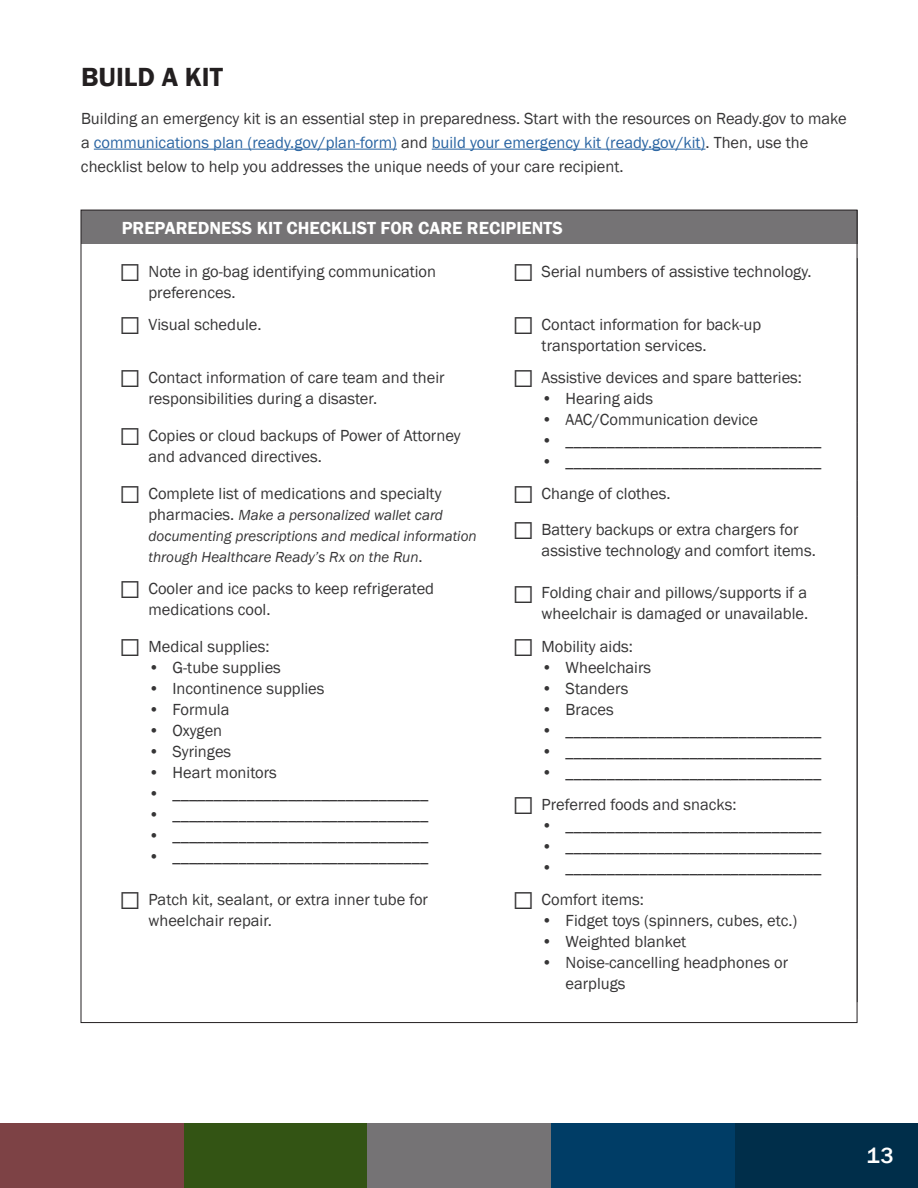
<style>
.page{position:relative;width:918px;height:1188px;background:#fff}
.page>*{position:absolute;margin:0;border:0;box-sizing:border-box;transform-origin:0 0}
.Header01{font:600 27px "Franklin Gothic";color:#231f20}
.Body_Copy{font:22.5px "Franklin Gothic";color:#363536}
.t1{font:500 22.5px "Franklin Gothic";color:#fff}
.Header01-2{font:600 18px "Franklin Gothic";color:#fff}
.Body_Copy-2{font:16.5px/21px "Franklin Gothic";color:#363536}
.Body_Copy-3{font:16.5px "Franklin Gothic";color:#2964a2}
.Body_Copy-4{font:italic 15px/21px "Franklin Gothic";color:#363536}
.s1{color:#363536}
.s2{font-style:normal;font-size:16.5px}
</style>
<div class="page">
<div style="left:734px;top:1123px;width:184px;height:65px;background:#002e4a"></div>
<div style="left:551px;top:1123px;width:183px;height:65px;background:#003d66"></div>
<div style="left:367px;top:1123px;width:184px;height:65px;background:#757375"></div>
<div style="left:184px;top:1123px;width:183px;height:65px;background:#335414"></div>
<div style="left:0;top:1123px;width:184px;height:65px;background:#7d4245"></div>
<div style="left:81px;top:210px;width:776px;height:35px;background:#757375"></div>
<hr style="left:857px;top:258px;width:1px;height:53px;background:#606060">
<hr style="left:857px;top:311px;width:1px;height:53px;background:#606060">
<hr style="left:857px;top:364px;width:1px;height:58px;background:#606060">
<hr style="left:857px;top:422px;width:1px;height:58px;background:#606060">
<hr style="left:857px;top:480px;width:1px;height:37px;background:#606060">
<hr style="left:857px;top:517px;width:1px;height:58px;background:#606060">
<hr style="left:857px;top:580px;width:1px;height:53px;background:#606060">
<hr style="left:857px;top:633px;width:1px;height:158px;background:#606060">
<hr style="left:857px;top:791px;width:1px;height:95px;background:#606060">
<hr style="left:857px;top:886px;width:1px;height:53px;background:#606060">
<hr style="left:857px;top:939px;width:1px;height:63px;background:#606060">
<hr style="left:94px;top:149px;width:303px;height:1px;background:#2964a2">
<hr style="left:432px;top:149px;width:274px;height:1px;background:#2964a2">
<p class="Header01" style="left:81px;top:61px;width:143px">BUILD A KIT</p>
<p class="Body_Copy-2" style="left:81px;top:108px;width:767px">Building an emergency kit is an essential step in preparedness. Start with the resources on Ready.gov to make</p>
<p class="Body_Copy-3" style="left:81px;top:132px;width:729px"><span class="s1">a</span> communications plan (ready.gov/plan-form) <span class="s1">and</span> build your emergency kit (ready.gov/kit)<span class="s1">. Then, use the</span></p>
<p class="Body_Copy-2" style="left:81px;top:156px;width:544px">checklist below to help you addresses the unique needs of your care recipient.</p>
<p class="Header01-2" style="left:122px;top:217px;width:443px">PREPAREDNESS KIT CHECKLIST FOR CARE RECIPIENTS</p>
<p class="Body_Copy" style="left:119px;top:259px;width:24px">☐</p>
<p class="Body_Copy-2" style="left:148px;top:261px;width:289px">Note in go-bag identifying communication preferences.</p>
<p class="Body_Copy" style="left:512px;top:259px;width:24px">☐</p>
<p class="Body_Copy-2" style="left:542px;top:261px;width:272px">Serial numbers of assistive technology.</p>
<p class="Body_Copy" style="left:119px;top:312px;width:24px">☐</p>
<p class="Body_Copy-2" style="left:148px;top:314px;width:115px">Visual schedule.</p>
<p class="Body_Copy" style="left:512px;top:312px;width:24px">☐</p>
<p class="Body_Copy-2" style="left:542px;top:314px;width:221px">Contact information for back-up transportation services.</p>
<p class="Body_Copy" style="left:119px;top:366px;width:24px">☐</p>
<p class="Body_Copy-2" style="left:148px;top:367px;width:298px">Contact information of care team and their responsibilities during a disaster.</p>
<p class="Body_Copy" style="left:512px;top:366px;width:24px">☐</p>
<p class="Body_Copy-2" style="left:542px;top:367px;width:262px">Assistive devices and spare batteries:</p>
<p class="Body_Copy-2" style="left:542px;top:388px;width:113px">• Hearing aids</p>
<p class="Body_Copy-2" style="left:542px;top:409px;width:218px">• AAC/Communication device</p>
<p class="Body_Copy-2" style="left:542px;top:430px;width:281px">• _______________________________</p>
<p class="Body_Copy-2" style="left:542px;top:451px;width:281px">• _______________________________</p>
<p class="Body_Copy" style="left:119px;top:424px;width:24px">☐</p>
<p class="Body_Copy-2" style="left:148px;top:425px;width:314px">Copies or cloud backups of Power of Attorney and advanced directives.</p>
<p class="Body_Copy" style="left:119px;top:482px;width:24px">☐</p>
<p class="Body_Copy-2" style="left:148px;top:483px;width:295px">Complete list of medications and specialty</p>
<p class="Body_Copy-4" style="left:148px;top:505px;width:330px"><span class="s2">pharmacies.</span> Make a personalized wallet card documenting prescriptions and medical information through Healthcare Ready’s Rx on the Run<span class="s2">.</span></p>
<p class="Body_Copy" style="left:512px;top:482px;width:24px">☐</p>
<p class="Body_Copy-2" style="left:542px;top:483px;width:130px">Change of clothes.</p>
<p class="Body_Copy" style="left:512px;top:518px;width:24px">☐</p>
<p class="Body_Copy-2" style="left:542px;top:520px;width:276px">Battery backups or extra chargers for assistive technology and comfort items.</p>
<p class="Body_Copy" style="left:119px;top:577px;width:24px">☐</p>
<p class="Body_Copy-2" style="left:148px;top:578px;width:287px">Cooler and ice packs to keep refrigerated medications cool.</p>
<p class="Body_Copy" style="left:512px;top:581px;width:24px">☐</p>
<p class="Body_Copy-2" style="left:542px;top:583px;width:268px">Folding chair and pillows/supports if a wheelchair is damaged or unavailable.</p>
<p class="Body_Copy" style="left:119px;top:634px;width:24px">☐</p>
<p class="Body_Copy-2" style="left:148px;top:636px;width:123px">Medical supplies:</p>
<p class="Body_Copy-2" style="left:148px;top:657px;width:134px">• G-tube supplies</p>
<p class="Body_Copy-2" style="left:148px;top:678px;width:178px">• Incontinence supplies</p>
<p class="Body_Copy-2" style="left:148px;top:699px;width:82px">• Formula</p>
<p class="Body_Copy-2" style="left:148px;top:720px;width:75px">• Oxygen</p>
<p class="Body_Copy-2" style="left:148px;top:741px;width:84px">• Syringes</p>
<p class="Body_Copy-2" style="left:148px;top:762px;width:130px">• Heart monitors</p>
<p class="Body_Copy-2" style="left:148px;top:783px;width:281px">• _______________________________</p>
<p class="Body_Copy-2" style="left:148px;top:804px;width:281px">• _______________________________</p>
<p class="Body_Copy-2" style="left:148px;top:825px;width:281px">• _______________________________</p>
<p class="Body_Copy-2" style="left:148px;top:846px;width:281px">• _______________________________</p>
<p class="Body_Copy" style="left:512px;top:634px;width:24px">☐</p>
<p class="Body_Copy-2" style="left:542px;top:636px;width:93px">Mobility aids:</p>
<p class="Body_Copy-2" style="left:542px;top:657px;width:111px">• Wheelchairs</p>
<p class="Body_Copy-2" style="left:542px;top:678px;width:88px">• Standers</p>
<p class="Body_Copy-2" style="left:542px;top:699px;width:74px">• Braces</p>
<p class="Body_Copy-2" style="left:542px;top:720px;width:281px">• _______________________________</p>
<p class="Body_Copy-2" style="left:542px;top:741px;width:281px">• _______________________________</p>
<p class="Body_Copy-2" style="left:542px;top:762px;width:281px">• _______________________________</p>
<p class="Body_Copy" style="left:512px;top:792px;width:24px">☐</p>
<p class="Body_Copy-2" style="left:542px;top:794px;width:197px">Preferred foods and snacks:</p>
<p class="Body_Copy-2" style="left:542px;top:815px;width:281px">• _______________________________</p>
<p class="Body_Copy-2" style="left:542px;top:836px;width:281px">• _______________________________</p>
<p class="Body_Copy-2" style="left:542px;top:857px;width:281px">• _______________________________</p>
<p class="Body_Copy" style="left:119px;top:887px;width:24px">☐</p>
<p class="Body_Copy-2" style="left:148px;top:889px;width:281px">Patch kit, sealant, or extra inner tube for wheelchair repair.</p>
<p class="Body_Copy" style="left:512px;top:887px;width:24px">☐</p>
<p class="Body_Copy-2" style="left:542px;top:889px;width:104px">Comfort items:</p>
<p class="Body_Copy-2" style="left:542px;top:910px;width:257px">• Fidget toys (spinners, cubes, etc.)</p>
<p class="Body_Copy-2" style="left:542px;top:931px;width:146px">• Weighted blanket</p>
<p class="Body_Copy-2" style="left:566px;top:952px;width:224px;text-indent:-24px">• Noise-cancelling headphones or earplugs</p>
<h2 class="t1" style="left:867px;top:1142px;width:29px">13</h2>
</div>
